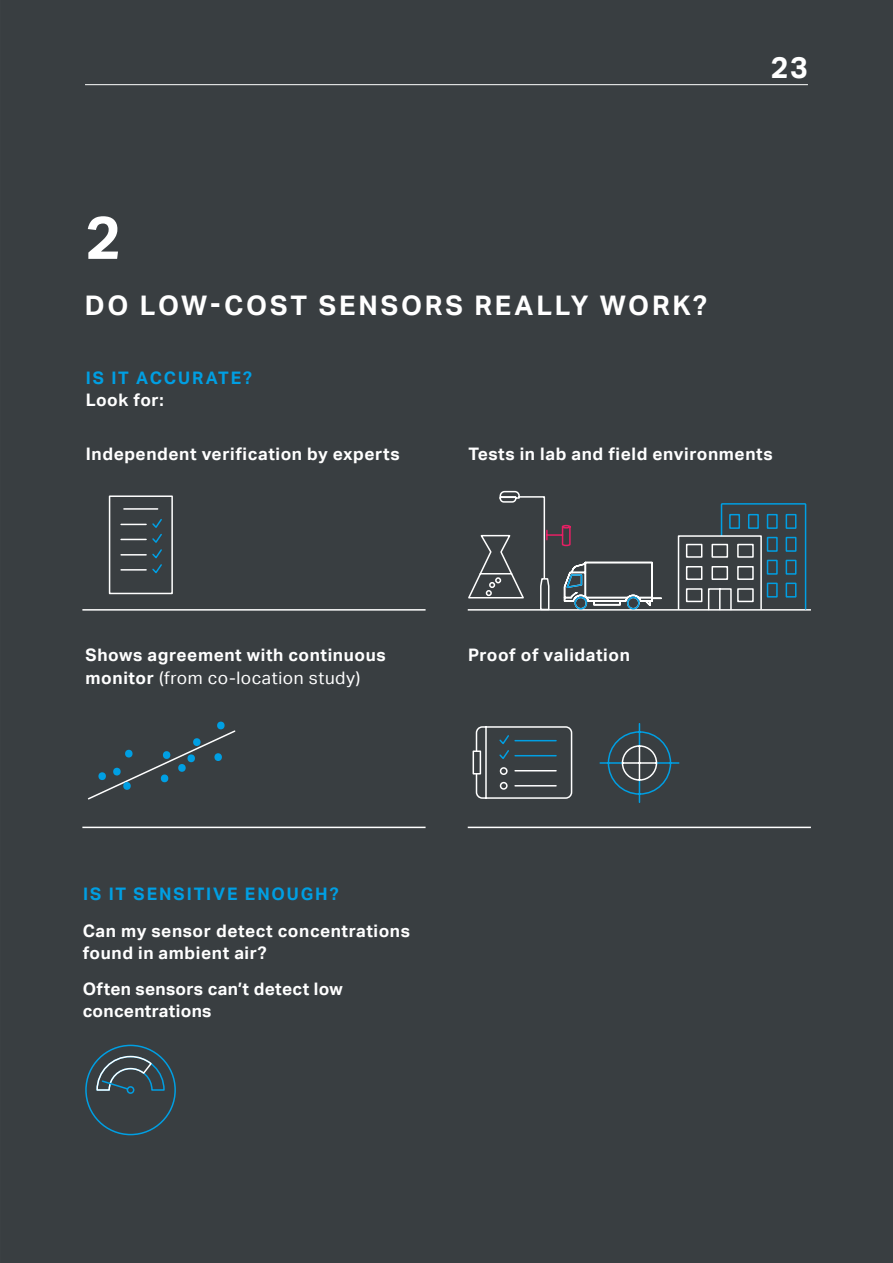
<style>
.page{position:relative;width:893px;height:1263px;background:#fff}
.page>*{position:absolute;margin:0;border:0;box-sizing:border-box;transform-origin:0 0}
.t1{font:700 60px "Aktiv Grotesk";color:#fff}
.t2{font:700 30px "Aktiv Grotesk";color:#fff}
.t3{font:700 27px "Aktiv Grotesk";letter-spacing:.105em;color:#fff}
.t4{font:700 17.25px/22.5px "Aktiv Grotesk";letter-spacing:.035em;color:#fff}
.t5{font:700 17.25px "Aktiv Grotesk";letter-spacing:.11em;color:#009fe3}
.t6{font:17.25px "Aktiv Grotesk";letter-spacing:.035em;color:#fff}
.s1{font-weight:700}
</style>
<div class="page">
<div style="left:1px;top:0;width:892px;height:1263px;background:#393e41"></div>
<hr style="left:82px;top:827px;width:344px;height:1px;background:#fff">
<hr style="left:82px;top:609px;width:344px;height:2px;background:#fff">
<hr style="left:468px;top:827px;width:343px;height:1px;background:#fff">
<hr style="left:468px;top:609px;width:343px;height:2px;background:#fff">
<div style="left:678px;top:535px;width:84px;height:75px;background:#393e41;border:2px solid #fff"></div>
<svg style="left:685px;top:502px;width:122px;height:109px"></svg>
<svg style="left:599px;top:722px;width:81px;height:82px;background:#3d4b52"></svg>
<svg style="left:84px;top:1044px;width:93px;height:92px;background:#394951"></svg>
<svg style="left:473px;top:750px;width:2px;height:24px"></svg>
<svg style="left:475px;top:725px;width:98px;height:74px;background:#4d5559"></svg>
<svg style="left:87px;top:722px;width:150px;height:79px;background:#3a464b"></svg>
<svg style="left:0;top:0;width:1px;height:1263px"></svg>
<hr style="left:85px;top:84px;width:723px;height:1px;background:#fff">
<svg style="left:108px;top:495px;width:66px;height:100px;background:#4c5356"></svg>
<svg style="left:466px;top:490px;width:197px;height:121px;background:#494e51"></svg>
<h1 class="t1" style="left:85px;top:203px;width:37px">2</h1>
<h3 class="t3" style="left:85px;top:290px;width:623px">DO LOW-COST SENSORS REALLY WORK?</h3>
<p class="t5" style="left:86px;top:368px;width:168px">IS IT ACCURATE?</p>
<p class="t4" style="left:86px;top:389px;width:79px">Look for:</p>
<h2 class="t2" style="left:771px;top:50px;width:39px">23</h2>
<p class="t4" style="left:86px;top:443px;width:315px">Independent verification by experts</p>
<p class="t4" style="left:468px;top:443px;width:306px">Tests in lab and field environments</p>
<p class="t4" style="left:86px;top:644px;width:302px">Shows agreement with continuous</p>
<p class="t4" style="left:468px;top:644px;width:163px">Proof of validation</p>
<p class="t6" style="left:86px;top:668px;width:276px"><span class="s1">monitor</span> (from co-location study)</p>
<p class="t5" style="left:83px;top:884px;width:257px">IS IT SENSITIVE ENOUGH?</p>
<p class="t4" style="left:83px;top:920px;width:329px">Can my sensor detect concentrations found in ambient air?</p>
<p class="t4" style="left:83px;top:977px;width:262px">Often sensors can’t detect low concentrations</p>
</div>
